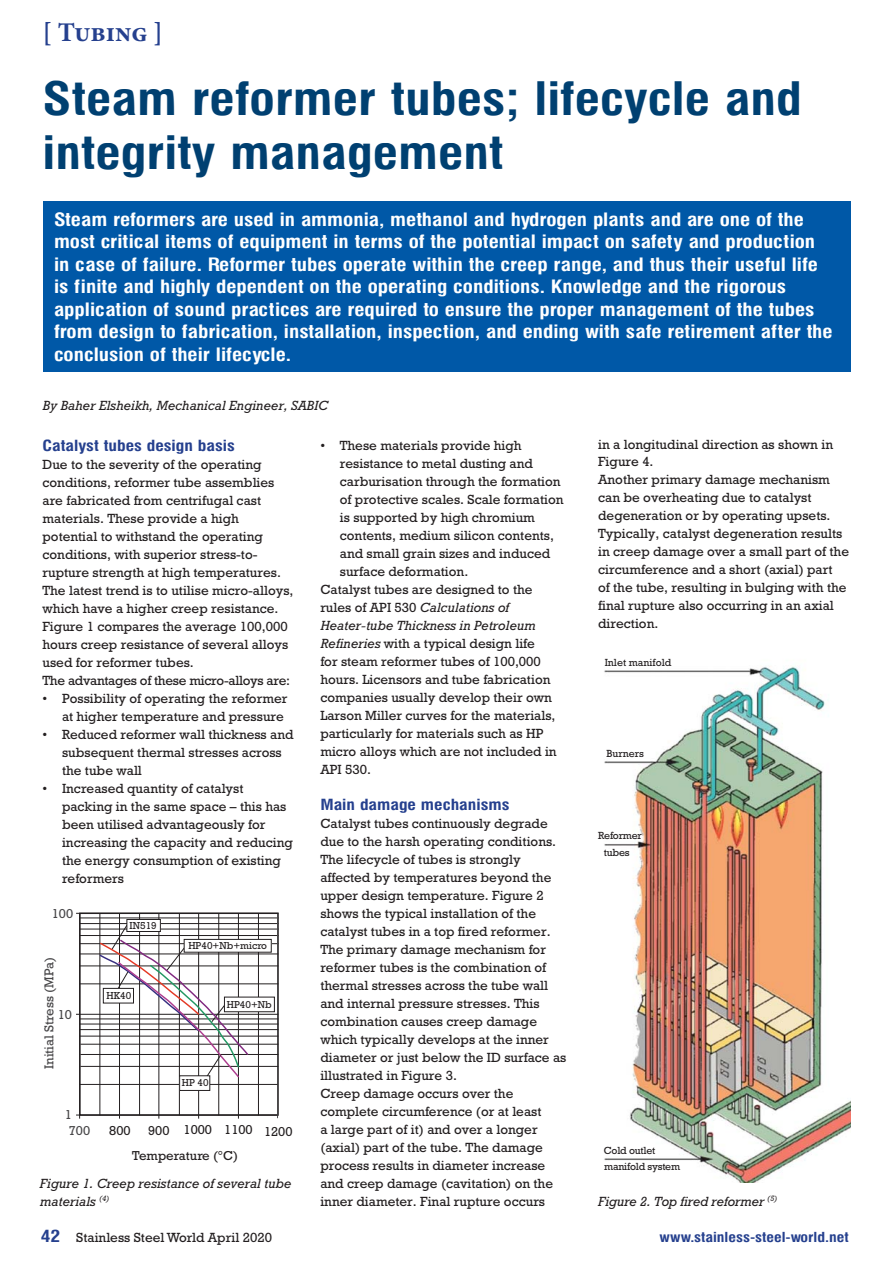
<style>
.page{position:relative;width:893px;height:1263px;background:#fff}
.page>*{position:absolute;margin:0;border:0;box-sizing:border-box;transform-origin:0 0}
.t1{font:700 45px/54px "Milford";color:#004071}
.t2{font:700 27px "Minion Pro";color:#25408e}
.t3{font:700 18px/22.5px "Milford";color:#fff}
.t4{font:700 15px "Milford";color:#25408e}
.t5{font:13.5px/18px "Rockwell";color:#231f20}
.t6{font:italic 13.5px/18px "Rockwell";color:#231f20}
.t7{font:700 13.5px "Milford";color:#25408e}
.t8{font:13.2px "Rockwell";color:#231f20}
.t9{font:13.2px "Rockwell";color:#474648}
.t10{font:10.5px/16.4px "Rockwell";letter-spacing:-.02em;color:#231f20}
.t11{font:10.5px "Rockwell";color:#231f20}
.t12{font:10.2px "Rockwell";color:#231f20}
.s1{font-style:normal}
.s2{font-style:italic}
.s3{font-family:"Milford";font-weight:700;font-size:16.5px;color:#25408e}
</style>
<div class="page">
<div style="left:43px;top:201px;width:808px;height:171px;background:#0058a7"></div>
<hr style="left:119px;top:914px;width:1px;height:204px;background:#231f20">
<hr style="left:80px;top:918px;width:198px;height:1px;background:#231f20">
<hr style="left:80px;top:923px;width:198px;height:1px;background:#231f20">
<hr style="left:80px;top:929px;width:198px;height:1px;background:#231f20">
<hr style="left:80px;top:935px;width:198px;height:1px;background:#231f20">
<hr style="left:80px;top:943px;width:198px;height:1px;background:#231f20">
<hr style="left:100px;top:914px;width:1px;height:201px;background:#231f20">
<hr style="left:79px;top:914px;width:1px;height:204px;background:#231f20">
<hr style="left:139px;top:914px;width:1px;height:201px;background:#231f20">
<hr style="left:159px;top:914px;width:1px;height:204px;background:#231f20">
<hr style="left:179px;top:914px;width:1px;height:201px;background:#231f20">
<hr style="left:198px;top:914px;width:1px;height:204px;background:#231f20">
<hr style="left:218px;top:914px;width:1px;height:201px;background:#231f20">
<hr style="left:238px;top:914px;width:1px;height:204px;background:#231f20">
<hr style="left:258px;top:914px;width:1px;height:201px;background:#231f20">
<hr style="left:277px;top:914px;width:1px;height:204px;background:#474648">
<hr style="left:76px;top:913px;width:202px;height:1px;background:#231f20">
<hr style="left:80px;top:954px;width:198px;height:1px;background:#231f20">
<hr style="left:80px;top:966px;width:198px;height:1px;background:#231f20">
<hr style="left:80px;top:983px;width:198px;height:1px;background:#231f20">
<hr style="left:76px;top:1014px;width:202px;height:1px;background:#231f20">
<hr style="left:80px;top:1019px;width:198px;height:1px;background:#231f20">
<hr style="left:80px;top:1024px;width:198px;height:1px;background:#231f20">
<hr style="left:80px;top:1029px;width:198px;height:1px;background:#231f20">
<hr style="left:80px;top:1036px;width:198px;height:1px;background:#231f20">
<hr style="left:80px;top:1044px;width:198px;height:1px;background:#231f20">
<hr style="left:80px;top:1054px;width:198px;height:1px;background:#231f20">
<hr style="left:80px;top:1066px;width:198px;height:1px;background:#231f20">
<hr style="left:80px;top:1084px;width:198px;height:1px;background:#231f20">
<hr style="left:76px;top:1115px;width:202px;height:1px;background:#231f20">
<div style="left:224px;top:997px;width:50px;height:15px;background:#fff"></div>
<div style="left:224px;top:997px;width:51px;height:15px;border:1px solid #231f20"></div>
<div style="left:127px;top:919px;width:33px;height:12px;background:#fff"></div>
<div style="left:127px;top:919px;width:34px;height:13px;border:1px solid #231f20"></div>
<div style="left:184px;top:939px;width:87px;height:13px;background:#fff"></div>
<div style="left:184px;top:939px;width:88px;height:13px;border:1px solid #231f20"></div>
<svg style="left:98px;top:924px;width:152px;height:155px"></svg>
<div style="left:180px;top:1076px;width:30px;height:14px;background:#fff"></div>
<div style="left:179px;top:1075px;width:31px;height:16px;border:1px solid #231f20"></div>
<div style="left:103px;top:988px;width:30px;height:15px;background:#fff"></div>
<div style="left:103px;top:988px;width:31px;height:15px;border:1px solid #231f20"></div>
<img style="left:604px;top:666px;width:246px;height:517px">
<h2 class="t2" style="left:43px;top:22px;width:122px">[ Tubing ]</h2>
<h1 class="t1" style="left:43px;top:75px;width:761px">Steam reformer tubes; lifecycle and integrity management</h1>
<p class="t3" style="left:54px;top:209px;width:780px">Steam reformers are used in ammonia, methanol and hydrogen plants and are one of the most critical items of equipment in terms of the potential impact on safety and production in case of failure. Reformer tubes operate within the creep range, and thus their useful life is finite and highly dependent on the operating conditions. Knowledge and the rigorous application of sound practices are required to ensure the proper management of the tubes from design to fabrication, installation, inspection, and ending with safe retirement after the conclusion of their lifecycle.</p>
<p class="t6" style="left:43px;top:398px;width:287px">By Baher Elsheikh, Mechanical Engineer, SABIC</p>
<p class="t4" style="left:43px;top:439px;width:194px">Catalyst tubes design basis</p>
<p class="t5" style="left:43px;top:457px;width:252px">Due to the severity of the operating conditions, reformer tube assemblies are fabricated from centrifugal cast materials. These provide a high potential to withstand the operating conditions, with superior stress-to&shy;rupture strength at high temperatures.<br>The latest trend is to utilise micro-alloys, which have a higher creep resistance.<br>Figure 1 compares the average 100,000 hours creep resistance of several alloys used for reformer tubes.<br>The advantages of these micro-alloys are:</p>
<p class="t5" style="left:43px;top:691px;width:246px;text-align:right">• Possibility of operating the reformer at higher temperature and pressure</p>
<p class="t5" style="left:62px;top:727px;width:233px;text-indent:-19px">• Reduced reformer wall thickness and subsequent thermal stresses across the tube wall</p>
<p class="t5" style="left:62px;top:781px;width:232px;text-indent:-19px">• Increased quantity of catalyst packing in the same space – this has been utilised advantageously for increasing the capacity and reducing the energy consumption of existing reformers</p>
<p class="t9" style="left:52px;top:909px;width:23px">100</p>
<p class="t9" style="left:45px;top:1069px;width:113px;rotate:-90deg">Initial Stress (MPa)</p>
<p class="t9" style="left:58px;top:1009px;width:16px">10</p>
<p class="t9" style="left:65px;top:1110px;width:9px">1</p>
<p class="t12" style="left:130px;top:922px;width:29px">IN519</p>
<p class="t12" style="left:107px;top:992px;width:26px">HK40</p>
<p class="t12" style="left:188px;top:942px;width:80px">HP40+Nb+micro</p>
<p class="t12" style="left:227px;top:1001px;width:47px">HP40+Nb</p>
<p class="t12" style="left:182px;top:1079px;width:28px">HP 40</p>
<p class="t9" style="left:69px;top:1126px;width:23px">700</p>
<p class="t8" style="left:109px;top:1126px;width:23px">800</p>
<p class="t8" style="left:148px;top:1125px;width:146px">900 1000 1100 1200</p>
<p class="t8" style="left:132px;top:1151px;width:107px">Temperature (°C)</p>
<p class="t6" style="left:40px;top:1176px;width:253px">Figure 1. Creep resistance of several tube materials <sup>(4)</sup></p>
<p class="t5" style="left:320px;top:437px;width:203px">• These materials provide high</p>
<p class="t5" style="left:340px;top:455px;width:195px">resistance to metal dusting and</p>
<p class="t5" style="left:340px;top:473px;width:222px">carburisation through the formation</p>
<p class="t5" style="left:340px;top:491px;width:225px">of protective scales. Scale formation</p>
<p class="t5" style="left:340px;top:509px;width:197px">is supported by high chromium</p>
<p class="t5" style="left:340px;top:527px;width:216px">contents, medium silicon contents,</p>
<p class="t5" style="left:340px;top:545px;width:212px">and small grain sizes and induced</p>
<p class="t5" style="left:340px;top:563px;width:130px">surface deformation.</p>
<p class="t5" style="left:320px;top:581px;width:214px">Catalyst tubes are designed to the</p>
<p class="t6" style="left:320px;top:599px;width:190px"><span class="s1">rules of API 530</span> Calculations of</p>
<p class="t6" style="left:320px;top:617px;width:217px">Heater-tube Thickness in Petroleum</p>
<p class="t5" style="left:320px;top:635px;width:216px"><span class="s2">Refineries</span> with a typical design life</p>
<p class="t5" style="left:320px;top:653px;width:222px">for steam reformer tubes of 100,000</p>
<p class="t5" style="left:320px;top:671px;width:232px">hours. Licensors and tube fabrication</p>
<p class="t5" style="left:320px;top:689px;width:233px">companies usually develop their own</p>
<p class="t5" style="left:320px;top:707px;width:237px">Larson Miller curves for the materials,</p>
<p class="t5" style="left:320px;top:725px;width:225px">particularly for materials such as HP</p>
<p class="t5" style="left:320px;top:743px;width:238px">micro alloys which are not included in</p>
<p class="t5" style="left:320px;top:761px;width:52px">API 530.</p>
<p class="t4" style="left:320px;top:798px;width:191px">Main damage mechanisms</p>
<p class="t5" style="left:320px;top:815px;width:247px">Catalyst tubes continuously degrade due to the harsh operating conditions.<br>The lifecycle of tubes is strongly affected by temperatures beyond the upper design temperature. Figure 2 shows the typical installation of the catalyst tubes in a top fired reformer.<br>The primary damage mechanism for reformer tubes is the combination of thermal stresses across the tube wall and internal pressure stresses. This combination causes creep damage which typically develops at the inner diameter or just below the ID surface as illustrated in Figure 3.<br>Creep damage occurs over the complete circumference (or at least<br>a large part of it) and over a longer (axial) part of the tube. The damage process results in diameter increase and creep damage (cavitation) on the inner diameter. Final rupture occurs</p>
<p class="t5" style="left:598px;top:436px;width:252px">in a longitudinal direction as shown in Figure 4.<br>Another primary damage mechanism can be overheating due to catalyst degeneration or by operating upsets.<br>Typically, catalyst degeneration results in creep damage over a small part of the circumference and a short (axial) part<br>of the tube, resulting in bulging with the final rupture also occurring in an axial direction.</p>
<p class="t11" style="left:605px;top:659px;width:68px">Inlet manifold</p>
<p class="t11" style="left:606px;top:750px;width:39px">Burners</p>
<p class="t10" style="left:598px;top:828px;width:45px">Reformer</p>
<p class="t10" style="left:604px;top:845px;width:27px">tubes</p>
<p class="t10" style="left:604px;top:1143px;width:78px">Cold outlet manifold system</p>
<p class="t6" style="left:598px;top:1194px;width:180px">Figure 2. Top fired reformer <sup>(5)</sup></p>
<p class="t5" style="left:41px;top:1230px;width:233px"><span class="s3">42</span> Stainless Steel World April 2020</p>
<p class="t7" style="left:659px;top:1231px;width:191px">www.stainless-steel-world.net</p>
</div>
